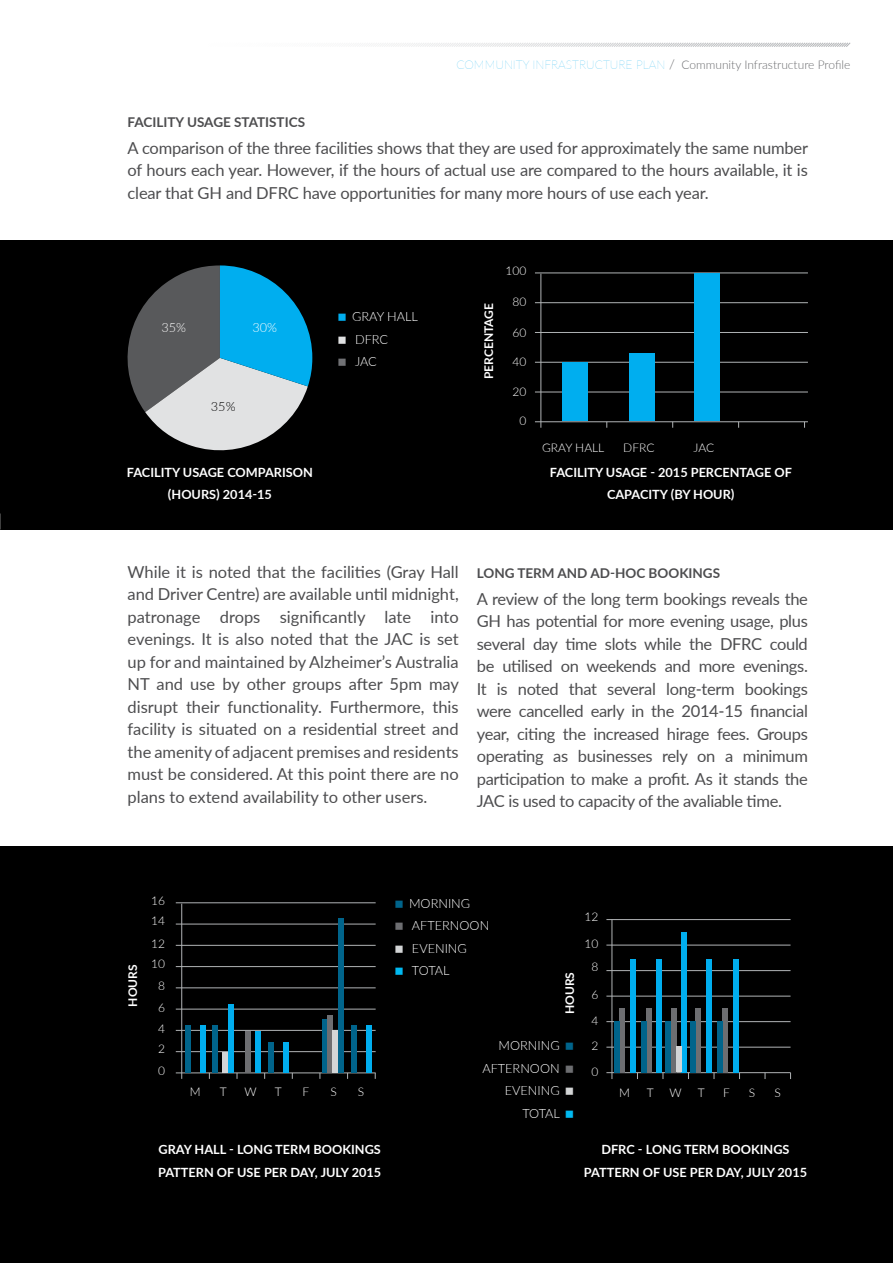
<style>
.page{position:relative;width:893px;height:1263px;background:#fff}
.page>*{position:absolute;margin:0;border:0;box-sizing:border-box;transform-origin:0 0}
.t1{font:16.5px/22.5px "Lato";letter-spacing:-.01em;color:#4d4d4f;text-align:justify}
.t2{font:700 13.5px "Lato";color:#4d4d4f}
.t3{font:700 12.75px/22.5px "Lato";color:#fff;text-align:center}
.t4{font:300 12.75px/22.5px "Lato";color:#fff}
.t5{font:300 12.75px "Lato";color:#000}
.t6{font:300 12px/21px "Lato";color:#fff}
.t7{font:300 12px "Lato";color:#6d6e71}
.t8{font:700 12px "Lato";color:#fff}
.s1{font-weight:100;color:#00aeef}
.s2{font-size:13.5px}
</style>
<div class="page">
<div style="left:0;top:240px;width:893px;height:289px;background:#000"></div>
<svg style="left:367px;top:42px;width:484px;height:5px"></svg>
<svg style="left:127px;top:265px;width:185px;height:186px"></svg>
<hr style="left:535px;top:273px;width:273px;height:1px;background:#b1b4b6">
<hr style="left:535px;top:302px;width:273px;height:1px;background:#b1b4b6">
<hr style="left:535px;top:332px;width:273px;height:1px;background:#b1b4b6">
<hr style="left:535px;top:362px;width:273px;height:1px;background:#b1b4b6">
<hr style="left:535px;top:392px;width:273px;height:1px;background:#b1b4b6">
<hr style="left:535px;top:421px;width:273px;height:1px;background:#b1b4b6">
<hr style="left:540px;top:274px;width:1px;height:154px;background:#b1b4b6">
<div style="left:694px;top:274px;width:26px;height:147px;background:#00aeef"></div>
<div style="left:629px;top:354px;width:26px;height:67px;background:#00aeef"></div>
<div style="left:562px;top:362px;width:26px;height:59px;background:#00aeef"></div>
<div style="left:0;top:847px;width:893px;height:416px;background:#000"></div>
<hr style="left:176px;top:902px;width:200px;height:1px;background:#b1b4b6">
<hr style="left:176px;top:924px;width:200px;height:1px;background:#b1b4b6">
<hr style="left:176px;top:945px;width:200px;height:1px;background:#b1b4b6">
<hr style="left:176px;top:966px;width:200px;height:1px;background:#b1b4b6">
<hr style="left:176px;top:987px;width:200px;height:1px;background:#b1b4b6">
<hr style="left:176px;top:1009px;width:200px;height:1px;background:#b1b4b6">
<hr style="left:176px;top:1030px;width:200px;height:1px;background:#b1b4b6">
<hr style="left:176px;top:1051px;width:200px;height:1px;background:#b1b4b6">
<hr style="left:176px;top:1072px;width:200px;height:1px;background:#b1b4b6">
<hr style="left:181px;top:904px;width:1px;height:175px;background:#b1b4b6">
<div style="left:351px;top:1025px;width:5px;height:47px;background:#00648b"></div>
<div style="left:338px;top:918px;width:5px;height:154px;background:#00648b"></div>
<div style="left:322px;top:1019px;width:6px;height:53px;background:#00648b"></div>
<div style="left:328px;top:1015px;width:5px;height:57px;background:#6d6e71"></div>
<div style="left:366px;top:1025px;width:5px;height:47px;background:#00aeef"></div>
<div style="left:283px;top:1041px;width:5px;height:31px;background:#00aeef"></div>
<div style="left:268px;top:1041px;width:6px;height:31px;background:#00648b"></div>
<div style="left:256px;top:1031px;width:5px;height:41px;background:#00aeef"></div>
<div style="left:245px;top:1031px;width:5px;height:41px;background:#6d6e71"></div>
<div style="left:228px;top:1004px;width:5px;height:68px;background:#00aeef"></div>
<div style="left:223px;top:1052px;width:5px;height:20px;background:#d3d5d6"></div>
<div style="left:212px;top:1025px;width:6px;height:47px;background:#00648b"></div>
<div style="left:200px;top:1025px;width:6px;height:47px;background:#00aeef"></div>
<div style="left:186px;top:1025px;width:5px;height:47px;background:#00648b"></div>
<div style="left:333px;top:1030px;width:5px;height:42px;background:#d3d5d6"></div>
<hr style="left:612px;top:919px;width:1px;height:160px;background:#b1b4b6">
<hr style="left:606px;top:919px;width:184px;height:1px;background:#b1b4b6">
<hr style="left:606px;top:945px;width:184px;height:1px;background:#b1b4b6">
<hr style="left:606px;top:970px;width:184px;height:1px;background:#b1b4b6">
<hr style="left:606px;top:996px;width:184px;height:1px;background:#b1b4b6">
<hr style="left:606px;top:1021px;width:184px;height:1px;background:#b1b4b6">
<hr style="left:606px;top:1047px;width:184px;height:1px;background:#b1b4b6">
<hr style="left:606px;top:1072px;width:184px;height:1px;background:#b1b4b6">
<div style="left:733px;top:959px;width:5px;height:113px;background:#00aeef"></div>
<div style="left:722px;top:1008px;width:6px;height:64px;background:#6d6e71"></div>
<div style="left:717px;top:1021px;width:5px;height:51px;background:#00648b"></div>
<div style="left:706px;top:959px;width:5px;height:113px;background:#00aeef"></div>
<div style="left:696px;top:1008px;width:5px;height:64px;background:#6d6e71"></div>
<div style="left:690px;top:1021px;width:6px;height:51px;background:#00648b"></div>
<div style="left:630px;top:959px;width:5px;height:113px;background:#00aeef"></div>
<div style="left:620px;top:1008px;width:5px;height:64px;background:#6d6e71"></div>
<div style="left:614px;top:1021px;width:6px;height:51px;background:#00648b"></div>
<div style="left:657px;top:959px;width:5px;height:113px;background:#00aeef"></div>
<div style="left:646px;top:1008px;width:6px;height:64px;background:#6d6e71"></div>
<div style="left:641px;top:1021px;width:5px;height:51px;background:#00648b"></div>
<div style="left:681px;top:932px;width:6px;height:140px;background:#00aeef"></div>
<div style="left:671px;top:1008px;width:5px;height:64px;background:#6d6e71"></div>
<div style="left:666px;top:1021px;width:5px;height:51px;background:#00648b"></div>
<div style="left:676px;top:1046px;width:5px;height:26px;background:#d3d5d6"></div>
<p class="t7" style="left:456px;top:57px;width:395px"><span class="s1">COMMUNITY INFRASTRUCTURE PLAN</span> <span class="s2">/</span> Community Infrastructure Profile</p>
<p class="t2" style="left:128px;top:112px;width:179px">FACILITY USAGE STATISTICS</p>
<p class="t1" style="left:128px;top:136px;width:682px">A comparison of the three facilities shows that they are used for approximately the same number of hours each year. However, if the hours of actual use are compared to the hours available, it is clear that GH and DFRC have opportunities for many more hours of use each year.</p>
<p class="t4" style="left:161px;top:315px;width:26px">35%</p>
<p class="t4" style="left:352px;top:305px;width:67px">GRAY HALL<br>DFRC<br>JAC</p>
<p class="t4" style="left:252px;top:315px;width:26px">30%</p>
<p class="t5" style="left:211px;top:397px;width:26px">35%</p>
<p class="t3" style="left:127px;top:460px;width:187px">FACILITY USAGE COMPARISON (HOURS) 2014-15</p>
<p class="t8" style="left:480px;top:379px;width:78px;rotate:-90deg">PERCENTAGE</p>
<p class="t6" style="left:506px;top:260px;width:22px">100</p>
<p class="t6" style="left:512px;top:291px;width:15px">80</p>
<p class="t6" style="left:512px;top:322px;width:15px">60</p>
<p class="t6" style="left:512px;top:351px;width:15px">40</p>
<p class="t6" style="left:512px;top:380px;width:15px">20</p>
<p class="t6" style="left:519px;top:410px;width:8px">0</p>
<p class="t6" style="left:542px;top:437px;width:64px">GRAY HALL</p>
<p class="t6" style="left:623px;top:437px;width:33px">DFRC</p>
<p class="t6" style="left:694px;top:437px;width:22px">JAC</p>
<p class="t3" style="left:550px;top:460px;width:243px">FACILITY USAGE - 2015 PERCENTAGE OF<br>CAPACITY (BY HOUR)</p>
<p class="t1" style="left:128px;top:560px;width:333px">While it is noted that the facilities (Gray Hall and Driver Centre) are available until midnight, patronage drops significantly late into evenings. It is also noted that the JAC is set up for and maintained by Alzheimer’s Australia NT and use by other groups after 5pm may disrupt their functionality. Furthermore, this facility is situated on a residential street and the amenity of adjacent premises and residents must be considered. At this point there are no plans to extend availability to other users.</p>
<p class="t2" style="left:477px;top:563px;width:245px">LONG TERM AND AD-HOC BOOKINGS</p>
<p class="t1" style="left:477px;top:586px;width:333px">A review of the long term bookings reveals the GH has potential for more evening usage, plus several day time slots while the DFRC could be utilised on weekends and more evenings.<br>It is noted that several long-term bookings were cancelled early in the 2014-15 financial year, citing the increased hirage fees. Groups operating as businesses rely on a minimum participation to make a profit. As it stands the JAC is used to capacity of the avaliable time.</p>
<p class="t8" style="left:124px;top:1006px;width:44px;rotate:-90deg">HOURS</p>
<p class="t6" style="left:151px;top:890px;width:15px;line-height:20.5px">16<br>14</p>
<p class="t6" style="left:151px;top:932px;width:15px">12<br>10</p>
<p class="t6" style="left:158px;top:975px;width:8px;text-align:justify">8<br>6<br>4<br>2<br>0</p>
<p class="t6" style="left:190px;top:1081px;width:12px">M</p>
<p class="t6" style="left:220px;top:1081px;width:8px">T</p>
<p class="t6" style="left:245px;top:1081px;width:14px">W</p>
<p class="t6" style="left:275px;top:1081px;width:8px">T</p>
<p class="t6" style="left:303px;top:1081px;width:8px">F</p>
<p class="t6" style="left:330px;top:1081px;width:8px">S</p>
<p class="t6" style="left:358px;top:1081px;width:8px">S</p>
<p class="t4" style="left:409px;top:891px;width:82px">MORNING<br>AFTERNOON<br>EVENING<br>TOTAL</p>
<p class="t8" style="left:561px;top:1014px;width:44px;rotate:-90deg">HOURS</p>
<p class="t4" style="left:482px;top:1034px;width:79px;text-align:right">MORNING<br>AFTERNOON<br>EVENING<br>TOTAL</p>
<p class="t6" style="left:584px;top:903px;width:15px;line-height:26.4px">12<br>10</p>
<p class="t6" style="left:591px;top:956px;width:8px">8</p>
<p class="t6" style="left:591px;top:983px;width:8px">6</p>
<p class="t6" style="left:591px;top:1010px;width:8px">4</p>
<p class="t6" style="left:591px;top:1034px;width:8px">2</p>
<p class="t6" style="left:591px;top:1061px;width:8px">0</p>
<p class="t6" style="left:619px;top:1082px;width:12px">M</p>
<p class="t6" style="left:647px;top:1082px;width:8px">T</p>
<p class="t6" style="left:669px;top:1082px;width:14px">W</p>
<p class="t6" style="left:698px;top:1082px;width:8px">T</p>
<p class="t6" style="left:723px;top:1082px;width:8px">F</p>
<p class="t6" style="left:749px;top:1082px;width:8px">S</p>
<p class="t6" style="left:774px;top:1082px;width:8px">S</p>
<p class="t3" style="left:158px;top:1138px;width:225px;text-align:left">GRAY HALL - LONG TERM BOOKINGS<br>PATTERN OF USE PER DAY, JULY 2015</p>
<p class="t3" style="left:584px;top:1138px;width:225px">DFRC - LONG TERM BOOKINGS<br>PATTERN OF USE PER DAY, JULY 2015</p>
</div>
